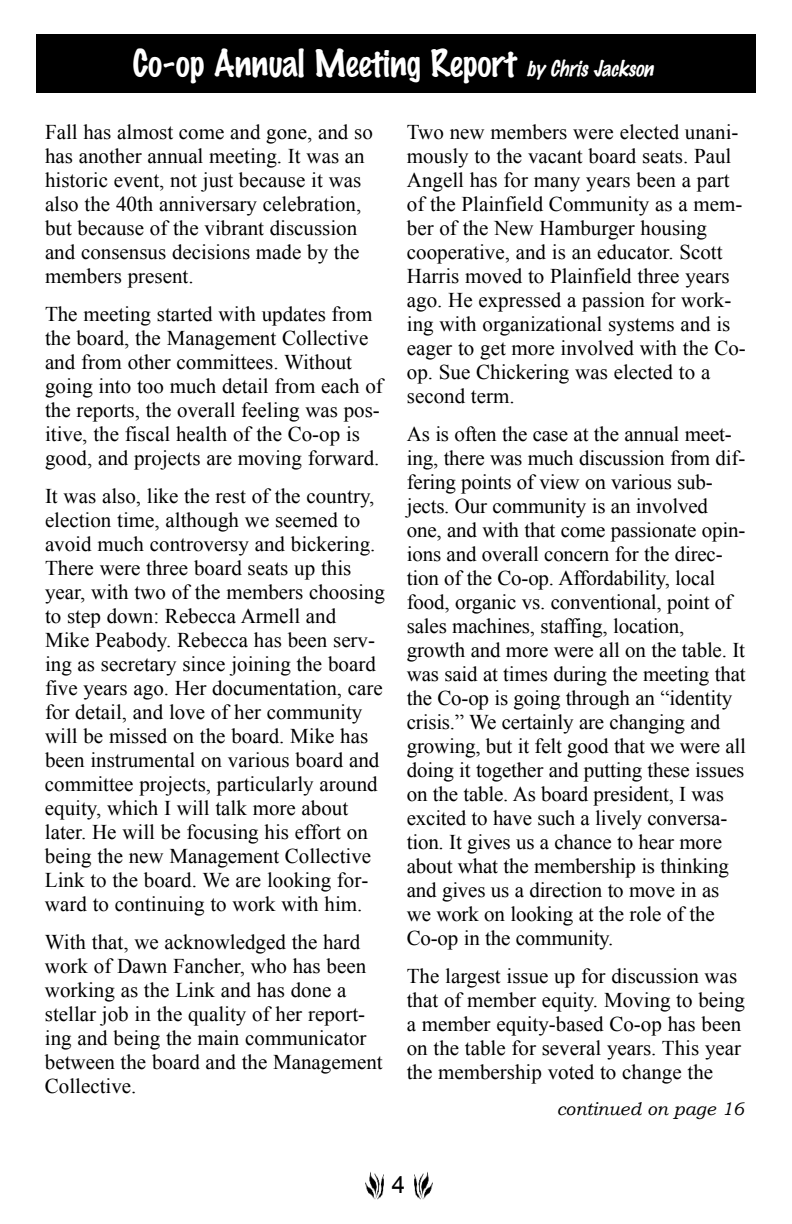
<style>
.page{position:relative;width:792px;height:1224px;background:#fff}
.page>*{position:absolute;margin:0;border:0;box-sizing:border-box;transform-origin:0 0}
.t1{font:100 34px "Marker Felt";color:#fff}
.t2{font:24px "Arial";color:#000}
.t3{font:21px/24px "Times New Roman";color:#000}
.t4{font:italic 18px "Bookman Old Style";color:#000}
.s1{font-style:italic;font-size:20px}
</style>
<div class="page">
<img style="left:414px;top:1171px;width:19px;height:29px">
<img style="left:365px;top:1171px;width:19px;height:29px">
<div style="left:36px;top:34px;width:720px;height:59px;background:#000"></div>
<h1 class="t1" style="left:133px;top:46px;width:526px">Co-op Annual Meeting Report <span class="s1">by ChrisJackson</span></h1>
<p class="t3" style="left:45px;top:120px;width:329px">Fall has almost come and gone, and so has another annual meeting. It was an historic event, not just because it was also the 40th anniversary celebration, but because of the vibrant discussion and consensus decisions made by the members present.</p>
<p class="t3" style="left:45px;top:302px;width:339px">The meeting started with updates from the board, the Management Collective and from other committees. Without going into too much detail from each of the reports, the overall feeling was pos&shy;itive, the fiscal health of the Co-op is good, and projects are moving forward.</p>
<p class="t3" style="left:45px;top:484px;width:342px">It was also, like the rest of the country, election time, although we seemed to avoid much controversy and bickering.<br>There were three board seats up this year, with two of the members choosing to step down: Rebecca Armell and Mike Peabody. Rebecca has been serv&shy;ing as secretary since joining the board five years ago. Her documentation, care for detail, and love of her community will be missed on the board. Mike has been instrumental on various board and committee projects, particularly around equity, which I will talk more about later. He will be focusing his effort on being the new Management Collective Link to the board. We are looking for&shy;ward to continuing to work with him.</p>
<p class="t3" style="left:45px;top:930px;width:339px">With that, we acknowledged the hard work of Dawn Fancher, who has been working as the Link and has done a stellar job in the quality of her report&shy;ing and being the main communicator between the board and the Management<br>Collective.</p>
<p class="t3" style="left:407px;top:120px;width:340px">Two new members were elected unani&shy;mously to the vacant board seats. Paul Angell has for many years been a part of the Plainfield Community as a mem&shy;ber of the New Hamburger housing cooperative, and is an educator. Scott Harris moved to Plainfield three years ago. He expressed a passion for work&shy;ing with organizational systems and is eager to get more involved with the Co&shy;op. Sue Chickering was elected to a second term.</p>
<p class="t3" style="left:407px;top:422px;width:341px">As is often the case at the annual meet&shy;ing, there was much discussion from dif&shy;fering points of view on various sub&shy;jects. Our community is an involved one, and with that come passionate opin&shy;ions and overall concern for the direc&shy;tion of the Co-op. Affordability, local food, organic vs. conventional, point of sales machines, staffing, location, growth and more were all on the table. It was said at times during the meeting that the Co-op is going through an “identity crisis.” We certainly are changing and growing, but it felt good that we were all doing it together and putting these issues on the table. As board president, I was excited to have such a lively conversa&shy;tion. It gives us a chance to hear more about what the membership is thinking and gives us a direction to move in as we work on looking at the role of the Co-op in the community.</p>
<p class="t3" style="left:407px;top:964px;width:340px">The largest issue up for discussion was that of member equity. Moving to being a member equity-based Co-op has been on the table for several years. This year the membership voted to change the</p>
<p class="t4" style="left:557px;top:1098px;width:189px">continued on page 16</p>
<p class="t2" style="left:392px;top:1171px;width:15px">4</p>
</div>
